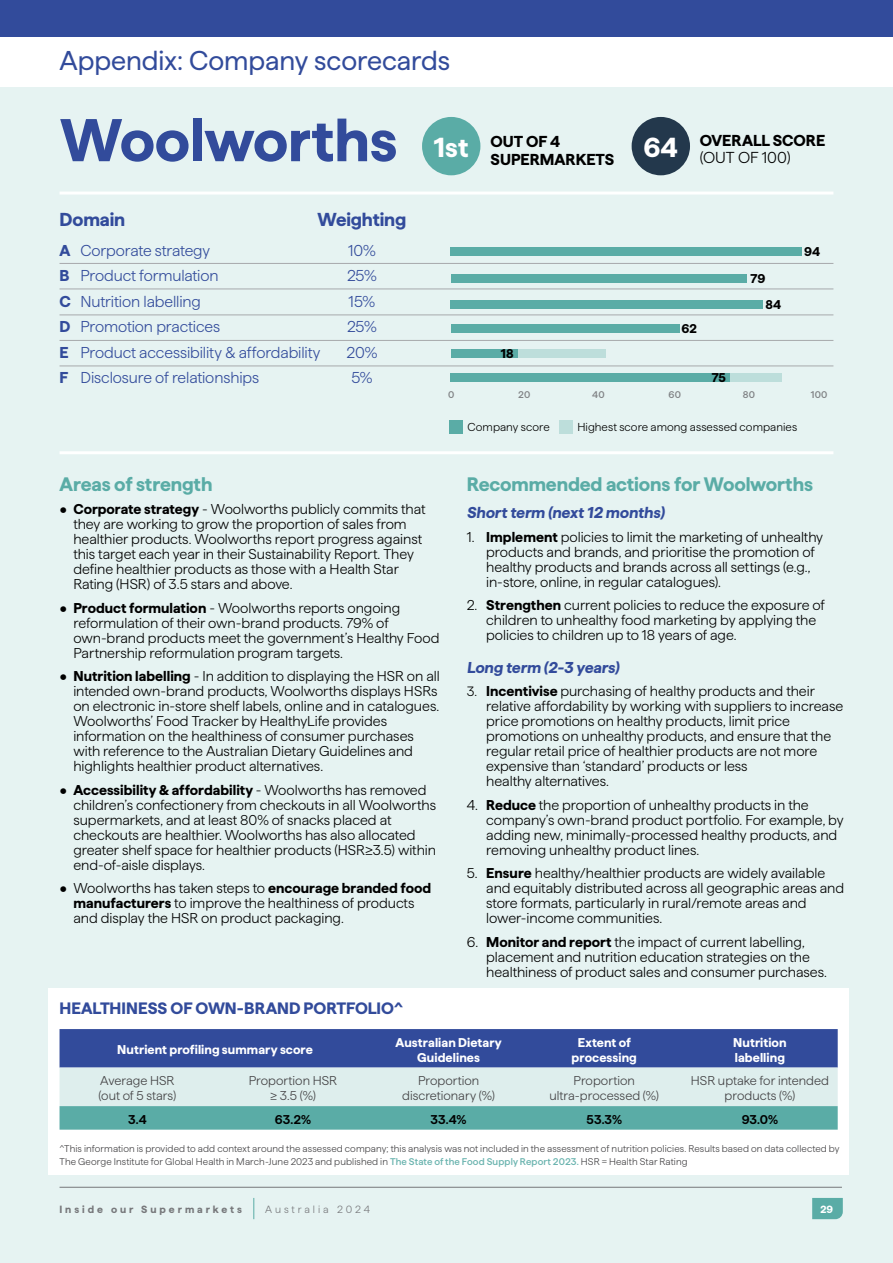
<style>
.page{position:relative;width:893px;height:1263px;background:#e6f3f2}
.page>*{position:absolute;margin:0;border:0;box-sizing:border-box;transform-origin:0 0}
.t1{font:700 60.15px "Haffer";letter-spacing:-.005em;color:#324b9b}
.t2{font:700 27.45px "Haffer";color:#fff}
.t3{font:27.15px "Haffer";color:#324b9b}
.t4{font:700 19.5px "Haffer";letter-spacing:-.01em;color:#5aaca6}
.t5{font:700 18.75px "Haffer";letter-spacing:-.005em;color:#324b9b}
.t6{font:700 16.5px "Haffer";color:#324b9b}
.t7{font:700 15.9px/17.7px "Haffer";color:#000}
.t8{font:300 15.75px/25.5px "Haffer";letter-spacing:-.005em;color:#324b9b}
.t9{font:700 15.75px "Haffer";color:#324b9b}
.t10{font:300 14.25px/15px "Haffer";letter-spacing:-.005em;color:#000}
.t11{font:300 12.75px/15px "Haffer";color:#414042;text-align:center}
.t12{font:700 12.75px/15px "Haffer";letter-spacing:.005em;color:#fff;text-align:center}
.t13{font:600 12.75px "Haffer";letter-spacing:.005em;color:#000}
.t14{font:700 12.75px/25.5px "Haffer";color:#000}
.t15{font:300 11.55px "Haffer";letter-spacing:.005em;color:#000}
.t16{font:700 10.5px "Haffer";letter-spacing:.28em;color:#77787b}
.t17{font:300 10.5px "Haffer";letter-spacing:.28em;color:#77787b}
.t18{font:700 10.5px "Haffer";color:#fff}
.t19{font:300 9.75px/12px "Haffer";letter-spacing:.01em;color:#414042}
.t20{font:500 9.75px "Haffer";letter-spacing:.015em;color:#808285}
.s1{font-weight:700}
.s2{font-size:27.45px;color:#fff}
.s3{font-weight:300}
.s4{font-size:13.5px}
.s5{font-weight:500;color:#6bb4af}
</style>
<div class="page">
<div style="left:48px;top:988px;width:800px;height:187px;background:#fff"></div>
<div style="left:0;top:38px;width:893px;height:49px;background:#fff"></div>
<svg style="left:812px;top:1198px;width:31px;height:21px"></svg>
<svg style="left:253px;top:1198px;width:1px;height:21px"></svg>
<hr style="left:60px;top:1187px;width:782px;height:1px;background:#77787b">
<div style="left:0;top:0;width:893px;height:37px;background:#324b9b"></div>
<div style="left:450px;top:421px;width:13px;height:13px;background:#5aaca6"></div>
<div style="left:559px;top:421px;width:13px;height:13px;background:#bddedb"></div>
<div style="left:451px;top:247px;width:351px;height:8px;background:#5aaca6"></div>
<div style="left:451px;top:324px;width:228px;height:9px;background:#5aaca6"></div>
<div style="left:692px;top:374px;width:89px;height:8px;background:#bddedb"></div>
<div style="left:451px;top:374px;width:279px;height:8px;background:#5aaca6"></div>
<div style="left:517px;top:349px;width:89px;height:9px;background:#bddedb"></div>
<div style="left:451px;top:349px;width:66px;height:9px;background:#5aaca6"></div>
<div style="left:451px;top:274px;width:295px;height:9px;background:#5aaca6"></div>
<div style="left:451px;top:300px;width:312px;height:8px;background:#5aaca6"></div>
<div style="left:422px;top:117px;width:58px;height:58px;background:#5aaca6;border-radius:50%"></div>
<div style="left:632px;top:117px;width:58px;height:58px;background:#23384c;border-radius:50%"></div>
<hr style="left:60px;top:263px;width:773px;height:1px;background:#a7a9ac">
<hr style="left:60px;top:289px;width:773px;height:1px;background:#a7a9ac">
<hr style="left:60px;top:315px;width:773px;height:1px;background:#a7a9ac">
<hr style="left:60px;top:340px;width:773px;height:1px;background:#a7a9ac">
<hr style="left:60px;top:366px;width:773px;height:1px;background:#a7a9ac">
<hr style="left:60px;top:451px;width:773px;height:3px;background:#fff">
<hr style="left:60px;top:192px;width:773px;height:3px;background:#fff">
<svg style="left:60px;top:1029px;width:778px;height:101px;background:#7ea0bd"></svg>
<h3 class="t3" style="left:60px;top:41px;width:392px">Appendix: Company scorecards</h3>
<h1 class="t1" style="left:60px;top:95px;width:339px">Woolworths</h1>
<h3 class="t5" style="left:60px;top:206px;width:67px">Domain</h3>
<p class="t8" style="left:60px;top:236px;width:263px"><span class="s1">A</span> Corporate strategy<br><span class="s1">B</span> Product formulation<br><span class="s1">C</span> Nutrition labelling<br><span class="s1">D</span> Promotion practices<br><span class="s1">E</span> Product accessibility &amp; affordability<br><span class="s1">F</span> Disclosure of relationships</p>
<h3 class="t5" style="left:317px;top:206px;width:90px">Weighting</h3>
<p class="t8" style="left:346px;top:236px;width:32px;text-align:center">10%<br>25%<br>15%<br>25%<br>20%<br>5%</p>
<h2 class="t2" style="left:434px;top:127px;width:36px">1st</h2>
<p class="t7" style="left:700px;top:130px;width:127px;text-indent:-56px"><span class="s2">64</span> OVERALL SCORE <span class="s3">(OUT OF 100)</span></p>
<p class="t7" style="left:490px;top:132px;width:125px">OUT OF 4<br>SUPERMARKETS</p>
<p class="t14" style="left:501px;top:340px;width:14px">18</p>
<p class="t14" style="left:681px;top:315px;width:17px">62</p>
<p class="t14" style="left:712px;top:364px;width:16px">75</p>
<p class="t14" style="left:765px;top:265px;width:17px;text-indent:-15px">79<br>84</p>
<p class="t14" style="left:804px;top:238px;width:18px">94</p>
<p class="t20" style="left:448px;top:388px;width:8px">0</p>
<p class="t20" style="left:518px;top:388px;width:14px">20</p>
<p class="t20" style="left:592px;top:388px;width:14px">40</p>
<p class="t20" style="left:669px;top:388px;width:14px">60</p>
<p class="t20" style="left:743px;top:388px;width:14px">80</p>
<p class="t20" style="left:811px;top:388px;width:18px">100</p>
<p class="t15" style="left:468px;top:419px;width:84px">Company score</p>
<p class="t15" style="left:577px;top:419px;width:221px">Highest score among assessed companies</p>
<h3 class="t4" style="left:60px;top:469px;width:154px">Areas of strength</h3>
<p class="t10" style="left:73px;top:500px;width:354px;text-indent:-14px">• <span class="s1">Corporate strategy</span> - Woolworths publicly commits that they are working to grow the proportion of sales from healthier products. Woolworths report progress against this target each year in their Sustainability Report. They define healthier products as those with a Health Star Rating (HSR) of 3.5 stars and above.</p>
<p class="t10" style="left:73px;top:599px;width:368px;text-indent:-14px">• <span class="s1">Product formulation</span> - Woolworths reports ongoing reformulation of their own-brand products. 79% of own-brand products meet the government’s Healthy Food Partnership reformulation program targets.</p>
<p class="t10" style="left:73px;top:667px;width:368px;text-indent:-14px">• <span class="s1">Nutrition labelling</span> - In addition to displaying the HSR on all intended own-brand products, Woolworths displays HSRs on electronic in-store shelf labels, online and in catalogues.<br>Woolworths’ Food Tracker by HealthyLife provides information on the healthiness of consumer purchases with reference to the Australian Dietary Guidelines and highlights healthier product alternatives.</p>
<p class="t10" style="left:73px;top:781px;width:364px;text-indent:-14px">• <span class="s1">Accessibility &amp; affordability</span> - Woolworths has removed children’s confectionery from checkouts in all Woolworths supermarkets, and at least 80% of snacks placed at checkouts are healthier. Woolworths has also allocated greater shelf space for healthier products (HSR≥3.5) within end-of-aisle displays.</p>
<p class="t10" style="left:73px;top:880px;width:359px;text-indent:-14px">• Woolworths has taken steps to <span class="s1">encourage branded food manufacturers</span> to improve the healthiness of products and display the HSR on product packaging.</p>
<h3 class="t4" style="left:467px;top:469px;width:348px">Recommended actions for Woolworths</h3>
<p class="t9" style="left:467px;top:501px;width:202px">Short term (next 12 months)</p>
<p class="t10" style="left:486px;top:528px;width:338px;text-indent:-19px">1. <span class="s1">Implement</span> policies to limit the marketing of unhealthy products and brands, and prioritise the promotion of healthy products and brands across all settings (e.g., in-store, online, in regular catalogues).</p>
<p class="t10" style="left:486px;top:597px;width:340px;text-indent:-19px">2. <span class="s1">Strengthen</span> current policies to reduce the exposure of children to unhealthy food marketing by applying the policies to children up to 18 years of age.</p>
<p class="t9" style="left:467px;top:655px;width:157px">Long term (2-3 years)</p>
<p class="t10" style="left:486px;top:682px;width:359px;text-indent:-20px"><span class="s4">3.</span> <span class="s1">Incentivise</span> purchasing of healthy products and their relative affordability by working with suppliers to increase price promotions on healthy products, limit price promotions on unhealthy products, and ensure that the regular retail price of healthier products are not more expensive than ‘standard’ products or less<br>healthy alternatives.</p>
<p class="t10" style="left:486px;top:796px;width:359px;text-indent:-19px">4. <span class="s1">Reduce</span> the proportion of unhealthy products in the company’s own-brand product portfolio. For example, by adding new, minimally-processed healthy products, and removing unhealthy product lines.</p>
<p class="t10" style="left:486px;top:864px;width:359px;text-indent:-19px">5. <span class="s1">Ensure</span> healthy/healthier products are widely available and equitably distributed across all geographic areas and store formats, particularly in rural/remote areas and lower-income communities.</p>
<p class="t10" style="left:486px;top:933px;width:342px;text-indent:-19px">6. <span class="s1">Monitor and report</span> the impact of current labelling, placement and nutrition education strategies on the healthiness of product sales and consumer purchases.</p>
<p class="t6" style="left:60px;top:995px;width:345px">HEALTHINESS OF OWN-BRAND PORTFOLIO^</p>
<p class="t12" style="left:117px;top:1041px;width:197px">Nutrient profiling summary score</p>
<p class="t12" style="left:395px;top:1033px;width:108px">Australian Dietary<br>Guidelines</p>
<p class="t12" style="left:572px;top:1033px;width:67px">Extent of processing</p>
<p class="t12" style="left:733px;top:1033px;width:55px;text-align:left">Nutrition labelling</p>
<p class="t11" style="left:98px;top:1072px;width:79px;text-align:left">Average HSR (out of 5 stars)</p>
<p class="t11" style="left:249px;top:1072px;width:90px">Proportion HSR ≥ 3.5 (%)</p>
<p class="t11" style="left:402px;top:1072px;width:94px">Proportion discretionary (%)</p>
<p class="t11" style="left:549px;top:1072px;width:111px">Proportion ultra-processed (%)</p>
<p class="t11" style="left:691px;top:1072px;width:139px">HSR uptake for intended products (%)</p>
<p class="t13" style="left:128px;top:1110px;width:20px">3.4</p>
<p class="t13" style="left:275px;top:1110px;width:38px">63.2%</p>
<p class="t13" style="left:431px;top:1110px;width:37px">33.4%</p>
<p class="t13" style="left:586px;top:1110px;width:37px">53.3%</p>
<p class="t13" style="left:742px;top:1110px;width:38px">93.0%</p>
<p class="t19" style="left:60px;top:1142px;width:781px">^This information is provided to add context around the assessed company; this analysis was not included in the assessment of nutrition policies. Results based on data collected by<br>The George Institute for Global Health in March-June 2023 and published in <span class="s5">The State of the Food Supply Report 2023.</span> HSR = Health Star Rating</p>
<p class="t16" style="left:60px;top:1201px;width:184px">Inside our Supermarkets</p>
<p class="t17" style="left:265px;top:1202px;width:106px">Australia 2024</p>
<p class="t18" style="left:820px;top:1201px;width:15px">29</p>
</div>
